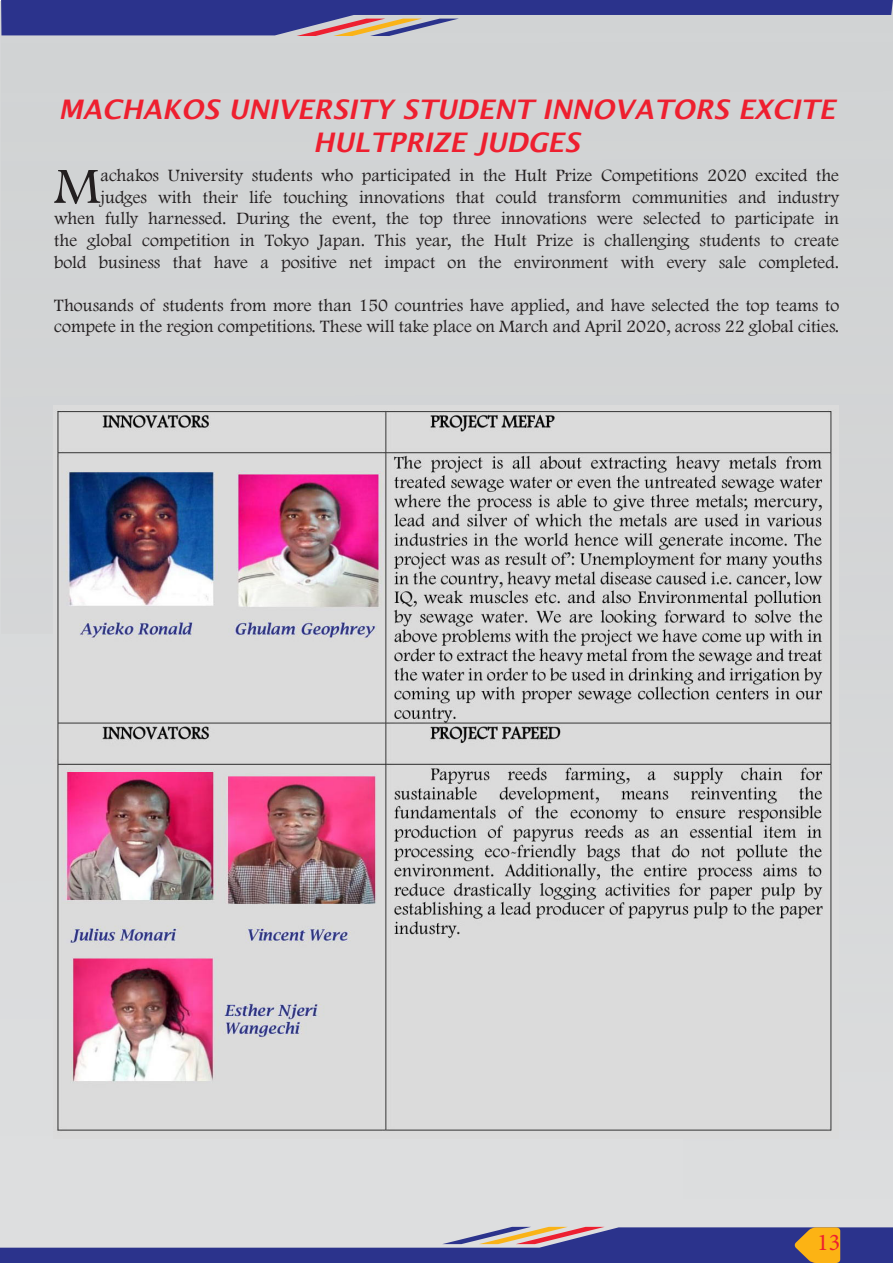
<style>
.page{position:relative;width:893px;height:1263px;background:#fff}
.page>*{position:absolute;margin:0;border:0;box-sizing:border-box;transform-origin:0 0}
.Paragraph_Style_1{font:52.65px "Footlight MT Light";color:#231f20}
.headind1{font:italic 600 27px/32.4px "Lucida Sans";color:#ee1f2f;text-align:center}
.t1{font:24px "Minion Pro";color:#ee1f2f}
.Paragraph_Style_1-2{font:18px/21.6px "Footlight MT Light";color:#231f20;text-align:right}
</style>
<div class="page">
<div style="left:1px;top:36px;width:685px;height:597px;background:#d2d4d5"></div>
<svg style="left:1px;top:0;width:892px;height:36px;background:#696ca3"></svg>
<svg style="left:0;top:1227px;width:893px;height:36px;background:#7574a1"></svg>
<img style="left:54px;top:405px;width:785px;height:733px">
<p class="headind1" style="left:58px;top:93px;width:778px">MACHAKOS UNIVERSITY STUDENT INNOVATORS EXCITE<br>HULTPRIZE JUDGES</p>
<p class="Paragraph_Style_1" style="left:54px;top:155px;width:48px">M</p>
<p class="Paragraph_Style_1-2" style="left:54px;top:164px;width:786px">achakos University students who participated in the Hult Prize Competitions 2020 excited the judges with their life touching innovations that could transform communities and industry<br>when fully harnessed. During the event, the top three innovations were selected to participate in the global competition in Tokyo Japan. This year, the Hult Prize is challenging students to create bold business that have a positive net impact on the environment with every sale completed.</p>
<p class="Paragraph_Style_1-2" style="left:54px;top:294px;width:786px;text-align:left">Thousands of students from more than 150 countries have applied, and have selected the top teams to compete in the region competitions. These will take place on March and April 2020, across 22 global cities.</p>
<h3 class="t1" style="left:817px;top:1226px;width:25px">13</h3>
</div>
